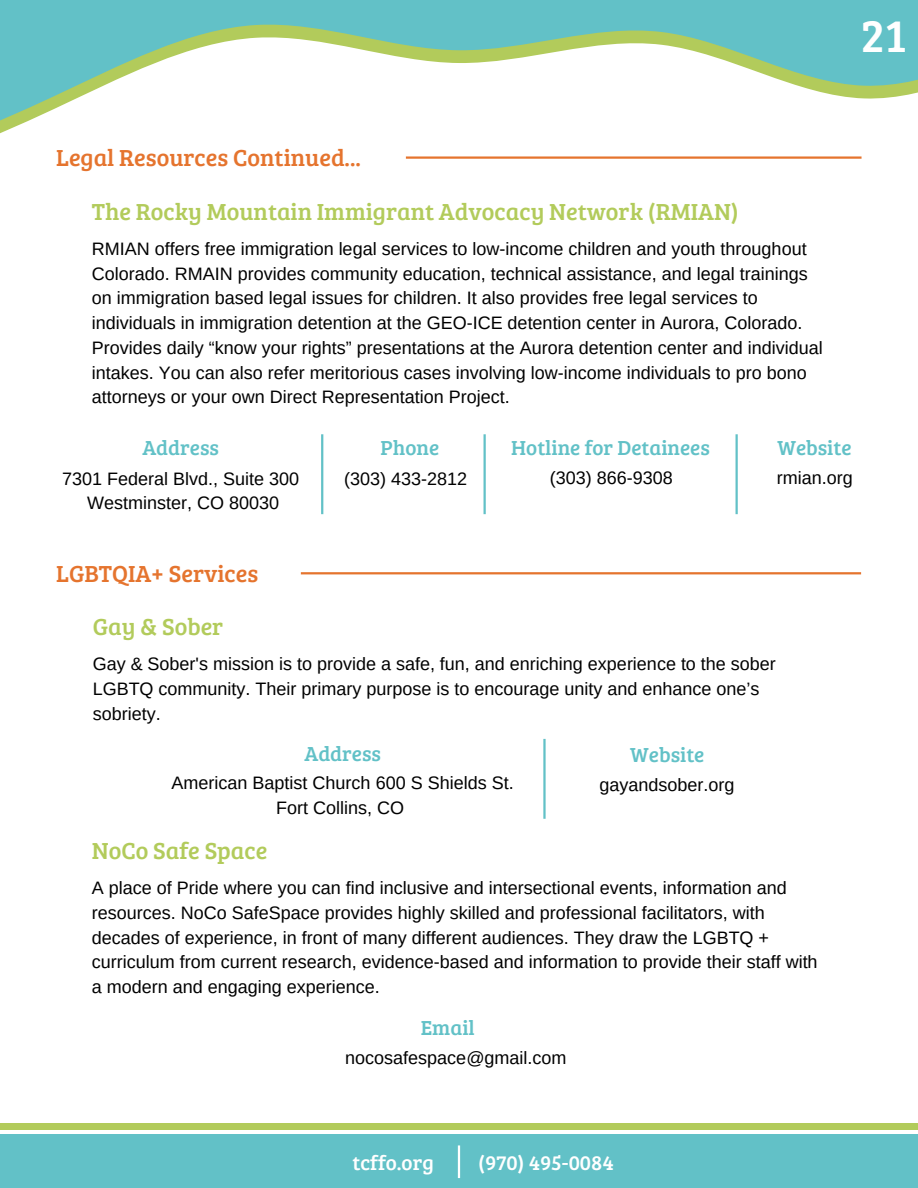
<style>
.page{position:relative;width:918px;height:1188px;background:#fff}
.page>*{position:absolute;margin:0;border:0;box-sizing:border-box;transform-origin:0 0}
.t1{font:47.25px "Bree Serif";color:#fff}
.t2{font:24px "Bree Serif";color:#b2cb5b}
.t3{font:24px "Bree Serif";color:#e5742e}
.t4{font:21px "Bree Serif";color:#62c1c7}
.t5{font:21px "Bree Serif";color:#fff}
.t6{font:18px/24.8px "Arimo";color:#000}
</style>
<div class="page">
<svg style="left:0;top:0;width:918px;height:159px"></svg>
<div style="left:0;top:1135px;width:918px;height:53px;background:#62c1c7"></div>
<div style="left:0;top:1123px;width:918px;height:7px;background:#b2cb5b"></div>
<hr style="left:458px;top:1145px;width:2px;height:33px;background:#fff">
<hr style="left:406px;top:156px;width:456px;height:3px;background:#e5742e">
<hr style="left:321px;top:434px;width:2px;height:80px;background:#62c1c7">
<hr style="left:484px;top:434px;width:2px;height:80px;background:#62c1c7">
<hr style="left:736px;top:434px;width:2px;height:80px;background:#62c1c7">
<hr style="left:301px;top:572px;width:560px;height:2px;background:#e5742e">
<hr style="left:543px;top:739px;width:3px;height:80px;background:#62c1c7">
<h1 class="t1" style="left:861px;top:1px;width:47px">21</h1>
<h2 class="t3" style="left:56px;top:140px;width:306px">Legal Resources Continued...</h2>
<h2 class="t2" style="left:92px;top:194px;width:649px">The Rocky Mountain Immigrant Advocacy Network (RMIAN)</h2>
<p class="t6" style="left:92px;top:236px;width:732px">RMIAN offers free immigration legal services to low-income children and youth throughout Colorado. RMAIN provides community education, technical assistance, and legal trainings on immigration based legal issues for children. It also provides free legal services to individuals in immigration detention at the GEO-ICE detention center in Aurora, Colorado.<br>Provides daily “know your rights” presentations at the Aurora detention center and individual intakes. You can also refer meritorious cases involving low-income individuals to pro bono attorneys or your own Direct Representation Project.</p>
<p class="t4" style="left:142px;top:432px;width:78px">Address</p>
<p class="t4" style="left:380px;top:432px;width:60px">Phone</p>
<p class="t6" style="left:62px;top:466px;width:238px;text-align:center">7301 Federal Blvd., Suite 300<br>Westminster, CO 80030</p>
<p class="t6" style="left:344px;top:466px;width:125px">(303) 433-2812</p>
<p class="t4" style="left:511px;top:432px;width:200px">Hotline for Detainees</p>
<p class="t6" style="left:550px;top:466px;width:125px">(303) 866-9308</p>
<p class="t4" style="left:777px;top:432px;width:76px">Website</p>
<p class="t6" style="left:777px;top:466px;width:77px">rmian.org</p>
<h2 class="t3" style="left:56px;top:556px;width:204px">LGBTQIA+ Services</h2>
<h2 class="t2" style="left:93px;top:610px;width:132px">Gay &amp; Sober</h2>
<p class="t6" style="left:93px;top:652px;width:685px">Gay &amp; Sober's mission is to provide a safe, fun, and enriching experience to the sober<br>LGBTQ community. Their primary purpose is to encourage unity and enhance one’s sobriety.</p>
<p class="t4" style="left:304px;top:738px;width:78px">Address</p>
<p class="t6" style="left:172px;top:770px;width:344px;text-align:center">American Baptist Church 600 S Shields St.<br>Fort Collins, CO</p>
<p class="t4" style="left:630px;top:740px;width:76px">Website</p>
<p class="t6" style="left:599px;top:772px;width:137px">gayandsober.org</p>
<h2 class="t2" style="left:92px;top:833px;width:177px">NoCo Safe Space</h2>
<p class="t6" style="left:92px;top:875px;width:727px">A place of Pride where you can find inclusive and intersectional events, information and resources. NoCo SafeSpace provides highly skilled and professional facilitators, with decades of experience, in front of many different audiences. They draw the LGBTQ + curriculum from current research, evidence-based and information to provide their staff with a modern and engaging experience.</p>
<p class="t4" style="left:421px;top:1013px;width:56px">Email</p>
<p class="t6" style="left:345px;top:1045px;width:223px">nocosafespace@gmail.com</p>
<p class="t5" style="left:352px;top:1147px;width:83px">tcffo.org</p>
<p class="t5" style="left:478px;top:1147px;width:137px">(970) 495-0084</p>
</div>
